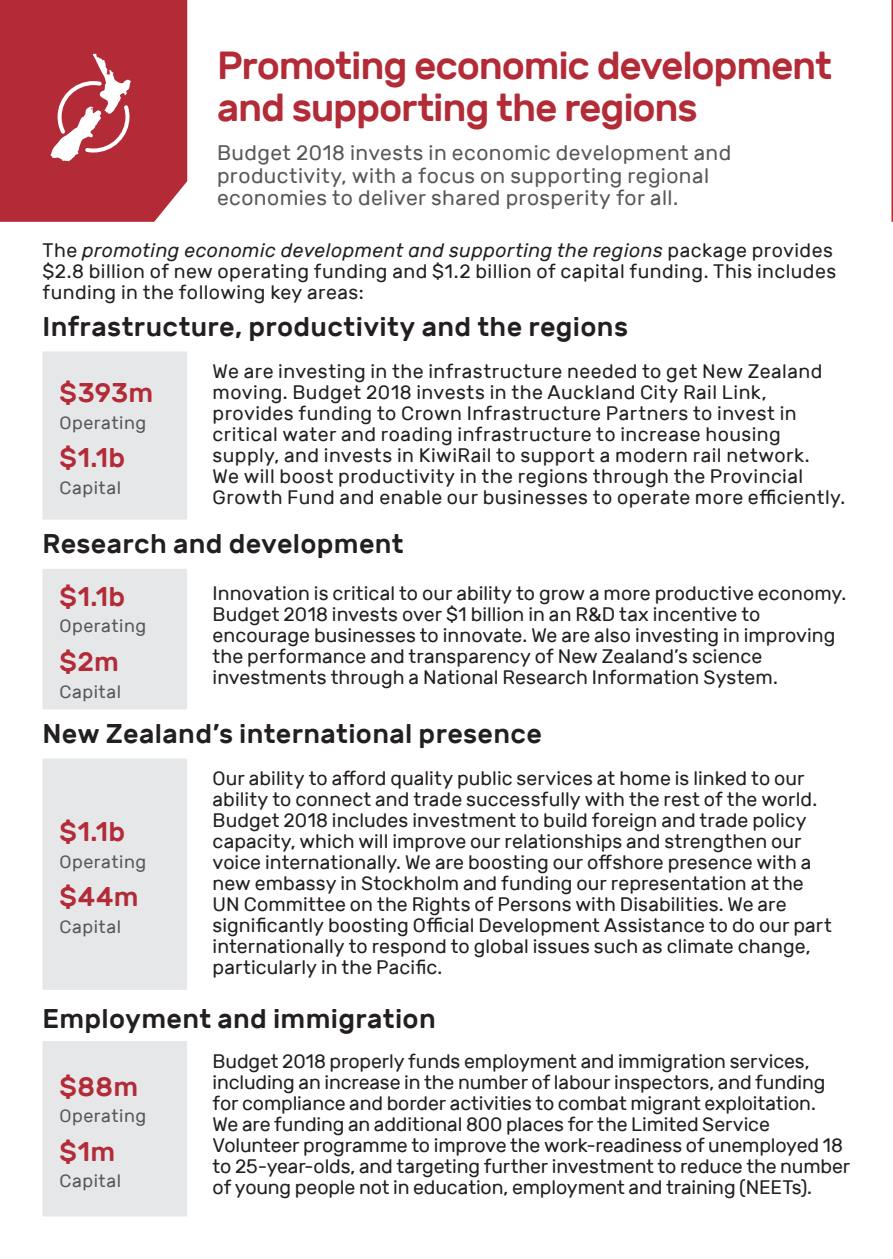
<style>
.page{position:relative;width:893px;height:1259px;background:#fff}
.page>*{position:absolute;margin:0;border:0;box-sizing:border-box;transform-origin:0 0}
.Heading_1{font:500 39px/42px "Rubik";letter-spacing:-.03em;color:#b22b37}
.Heading_2{font:500 27px "Rubik";letter-spacing:.01em;color:#231f20}
.Key_priorities_stats{font:500 27px "Rubik";letter-spacing:.015em;color:#b22b37}
.Intro_text{font:21px/22.5px "Rubik";letter-spacing:.02em;color:#57585a}
.Body{font:19.5px/21px "Rubik";letter-spacing:.005em;color:#231f20}
.Body-2{font:19.5px/21px "Rubik";letter-spacing:.025em;color:#231f20}
.Key_priorities_-_Ope{font:18px "Rubik";letter-spacing:.025em;color:#57585a}
.s1{font-style:italic}
</style>
<div class="page">
<svg style="left:891px;top:0;width:2px;height:222px"></svg>
<svg style="left:43px;top:351px;width:144px;height:865px;fill:#e6e7e9"></svg>
<svg style="left:0;top:0;width:187px;height:222px;background:#b73a45"></svg>
<p class="Heading_1" style="left:217px;top:45px;width:617px">Promoting economic development and supporting the regions</p>
<p class="Intro_text" style="left:217px;top:142px;width:516px">Budget 2018 invests in economic development and productivity, with a focus on supporting regional economies to deliver shared prosperity for all.</p>
<p class="Body" style="left:43px;top:240px;width:795px">The <span class="s1">promoting economic development and supporting the regions</span> package provides $2.8 billion of new operating funding and $1.2 billion of capital funding. This includes funding in the following key areas:</p>
<p class="Heading_2" style="left:43px;top:311px;width:587px">Infrastructure, productivity and the regions</p>
<p class="Key_priorities_stats" style="left:60px;top:378px;width:95px">$393m</p>
<p class="Key_priorities_-_Ope" style="left:60px;top:413px;width:88px">Operating</p>
<p class="Key_priorities_stats" style="left:60px;top:443px;width:67px">$1.1b</p>
<p class="Key_priorities_-_Ope" style="left:60px;top:478px;width:63px">Capital</p>
<p class="Body-2" style="left:213px;top:361px;width:634px">We are investing in the infrastructure needed to get New Zealand moving. Budget 2018 invests in the Auckland City Rail Link, provides funding to Crown Infrastructure Partners to invest in critical water and roading infrastructure to increase housing supply, and invests in KiwiRail to support a modern rail network.<br>We will boost productivity in the regions through the Provincial Growth Fund and enable our businesses to operate more efficiently.</p>
<p class="Heading_2" style="left:43px;top:529px;width:363px">Research and development</p>
<p class="Key_priorities_stats" style="left:60px;top:581px;width:67px">$1.1b</p>
<p class="Key_priorities_-_Ope" style="left:60px;top:616px;width:88px">Operating</p>
<p class="Key_priorities_stats" style="left:60px;top:646px;width:61px">$2m</p>
<p class="Key_priorities_-_Ope" style="left:60px;top:681px;width:63px">Capital</p>
<p class="Body" style="left:213px;top:583px;width:635px">Innovation is critical to our ability to grow a more productive economy.<br>Budget 2018 invests over $1 billion in an R&amp;D tax incentive to encourage businesses to innovate. We are also investing in improving the performance and transparency of New Zealand’s science investments through a National Research Information System.</p>
<p class="Heading_2" style="left:43px;top:718px;width:501px">New Zealand’s international presence</p>
<p class="Body" style="left:213px;top:768px;width:621px">Our ability to afford quality public services at home is linked to our ability to connect and trade successfully with the rest of the world.<br>Budget 2018 includes investment to build foreign and trade policy capacity, which will improve our relationships and strengthen our voice internationally. We are boosting our offshore presence with a new embassy in Stockholm and funding our representation at the UN Committee on the Rights of Persons with Disabilities. We are significantly boosting Official Development Assistance to do our part internationally to respond to global issues such as climate change, particularly in the Pacific.</p>
<p class="Heading_2" style="left:43px;top:1003px;width:395px">Employment and immigration</p>
<p class="Key_priorities_stats" style="left:60px;top:816px;width:67px">$1.1b</p>
<p class="Key_priorities_-_Ope" style="left:60px;top:851px;width:88px">Operating</p>
<p class="Key_priorities_stats" style="left:60px;top:881px;width:81px">$44m</p>
<p class="Key_priorities_-_Ope" style="left:60px;top:916px;width:63px">Capital</p>
<p class="Key_priorities_stats" style="left:60px;top:1071px;width:80px">$88m</p>
<p class="Key_priorities_-_Ope" style="left:60px;top:1106px;width:88px">Operating</p>
<p class="Key_priorities_stats" style="left:60px;top:1136px;width:57px">$1m</p>
<p class="Key_priorities_-_Ope" style="left:60px;top:1171px;width:63px">Capital</p>
<p class="Body" style="left:213px;top:1051px;width:639px">Budget 2018 properly funds employment and immigration services, including an increase in the number of labour inspectors, and funding for compliance and border activities to combat migrant exploitation.<br>We are funding an additional 800 places for the Limited Service Volunteer programme to improve the work-readiness of unemployed 18 to 25-year-olds, and targeting further investment to reduce the number of young people not in education, employment and training (NEETs).</p>
</div>
